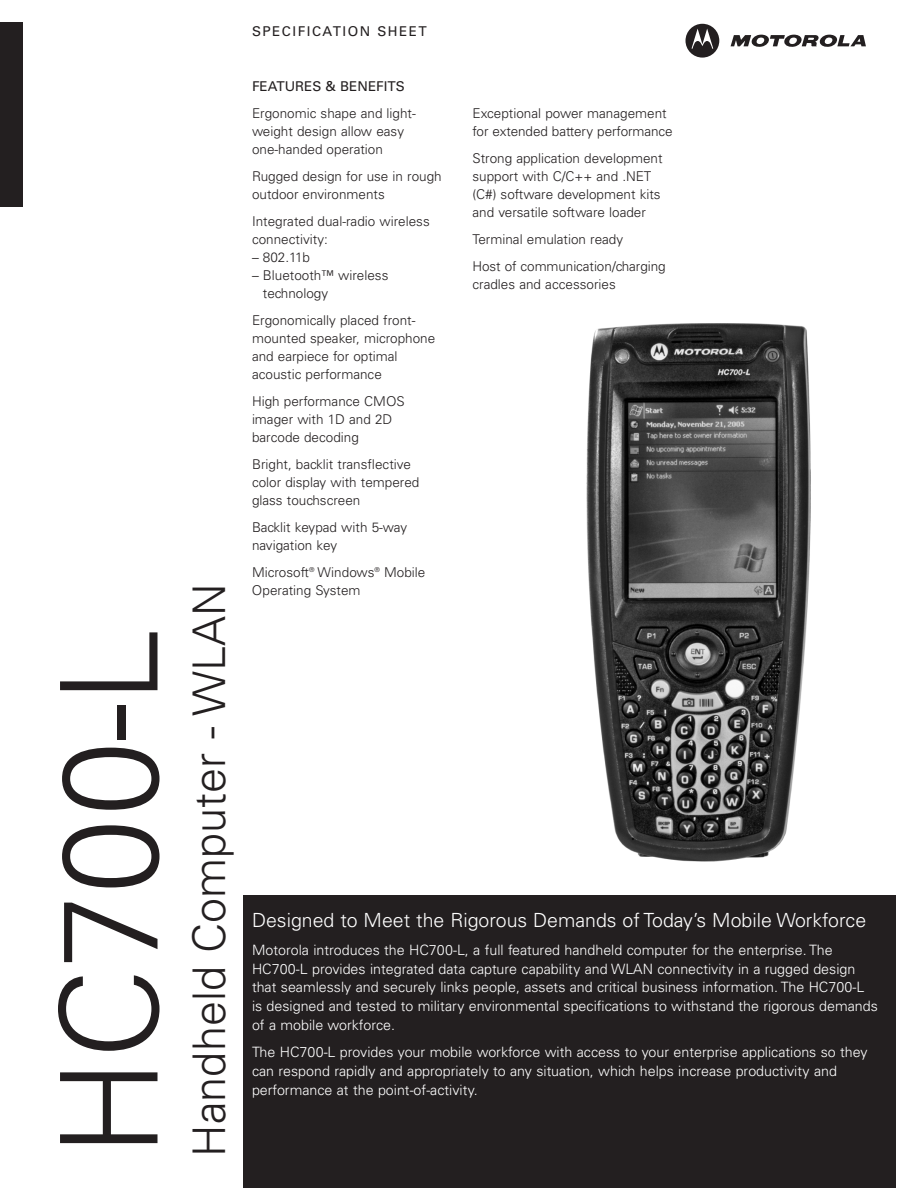
<style>
.page{position:relative;width:918px;height:1188px;background:#fff}
.page>*{position:absolute;margin:0;border:0;box-sizing:border-box;transform-origin:0 0}
.t1{font:300 135px "Univers";color:#231f20}
.t2{font:300 45px "Univers";color:#231f20}
.t3{font:300 19.5px "Univers";color:#fff}
.t4{font:300 14.25px/18.8px "Univers";color:#fff}
.t5{font:300 13.5px/18px "Univers";color:#231f20}
.t6{font:13.5px "Univers";letter-spacing:.11em;color:#231f20}
.t7{font:13.5px "Univers";color:#231f20}
</style>
<div class="page">
<div style="left:0;top:22px;width:22px;height:185px;background:#231f20"></div>
<div style="left:243px;top:896px;width:653px;height:292px;background:#231f20"></div>
<svg style="left:686px;top:24px;width:33px;height:34px"></svg>
<svg style="left:731px;top:35px;width:135px;height:12px"></svg>
<img style="left:586px;top:323px;width:225px;height:539px">
<h1 class="t1" style="left:60px;top:1156px;width:529px;rotate:-90deg">HC700-L</h1>
<h2 class="t2" style="left:193px;top:1156px;width:574px;rotate:-90deg">Handheld Computer - WLAN</h2>
<p class="t6" style="left:252px;top:26px;width:176px">SPECIFICATION SHEET</p>
<p class="t7" style="left:252px;top:81px;width:154px">FEATURES &amp; BENEFITS</p>
<p class="t5" style="left:252px;top:105px;width:165px">Ergonomic shape and light&shy;weight design allow easy one-handed operation</p>
<p class="t5" style="left:252px;top:168px;width:191px">Rugged design for use in rough outdoor environments</p>
<p class="t5" style="left:252px;top:213px;width:179px">Integrated dual-radio wireless connectivity:</p>
<p class="t5" style="left:252px;top:249px;width:60px">– 802.11b</p>
<p class="t5" style="left:263px;top:267px;width:127px;text-indent:-11px">– Bluetooth™ wireless technology</p>
<p class="t5" style="left:252px;top:312px;width:185px">Ergonomically placed front&shy;mounted speaker, microphone and earpiece for optimal acoustic performance</p>
<p class="t5" style="left:252px;top:393px;width:154px">High performance CMOS imager with 1D and 2D barcode decoding</p>
<p class="t5" style="left:252px;top:456px;width:169px">Bright, backlit transflective color display with tempered glass touchscreen</p>
<p class="t5" style="left:252px;top:519px;width:157px">Backlit keypad with 5-way navigation key</p>
<p class="t5" style="left:252px;top:564px;width:175px">Microsoft<sup>®</sup> Windows<sup>®</sup> Mobile<br>Operating System</p>
<p class="t5" style="left:472px;top:105px;width:202px">Exceptional power management for extended battery performance</p>
<p class="t5" style="left:472px;top:150px;width:192px">Strong application development support with C/C++ and .NET (C#) software development kits and versatile software loader</p>
<p class="t5" style="left:472px;top:227px;width:195px;line-height:27px">Terminal emulation ready<br>Host of communication/charging</p>
<p class="t5" style="left:472px;top:276px;width:145px">cradles and accessories</p>
<h3 class="t3" style="left:252px;top:913px;width:616px">Designed to Meet the Rigorous Demands of Today’s Mobile Workforce</h3>
<p class="t4" style="left:252px;top:942px;width:627px">Motorola introduces the HC700-L, a full featured handheld computer for the enterprise. The HC700-L provides integrated data capture capability and WLAN connectivity in a rugged design that seamlessly and securely links people, assets and critical business information. The HC700-L is designed and tested to military environmental specifications to withstand the rigorous demands of a mobile workforce.</p>
<p class="t4" style="left:252px;top:1044px;width:617px">The HC700-L provides your mobile workforce with access to your enterprise applications so they can respond rapidly and appropriately to any situation, which helps increase productivity and performance at the point-of-activity.</p>
</div>
